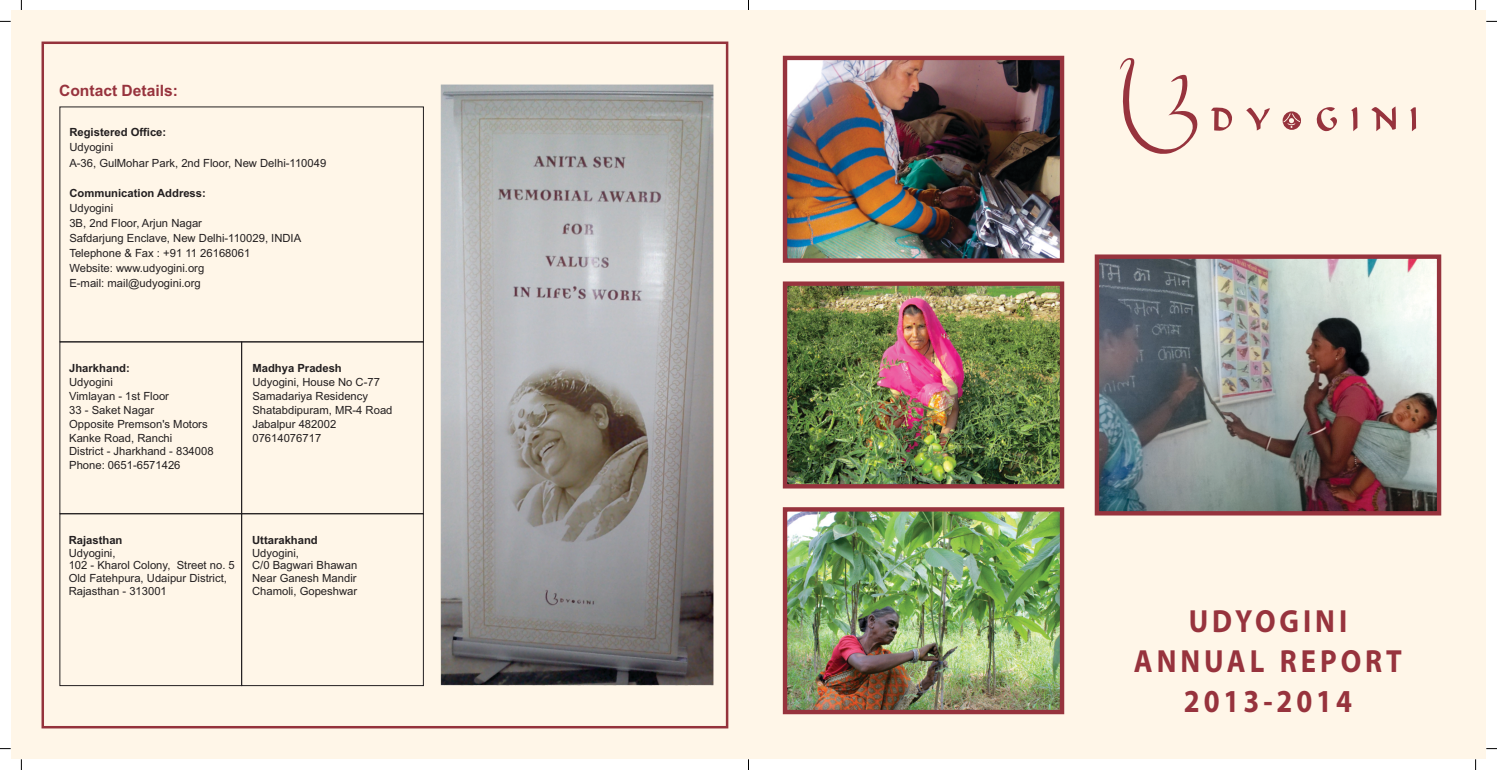
<style>
.page{position:relative;width:1497px;height:770px;background:#fff}
.page>*{position:absolute;margin:0;border:0;box-sizing:border-box;transform-origin:0 0}
.t1{font:700 32.12px/39.8px "Myriad Pro";letter-spacing:.14em;color:#97333d;text-align:center;scale:.89 1}
.t2{font:700 15.62px "Arial";color:#97333d}
.t3{font:11.25px/13.9px "Arial";color:#231f20}
.t4{font:700 11.25px "Arial";color:#231f20}
</style>
<div class="page">
<div style="left:748px;top:11px;width:738px;height:748px;background:#fff6e8"></div>
<svg style="left:1282px;top:111px;width:18px;height:19px"></svg>
<svg style="left:1120px;top:58px;width:77px;height:96px"></svg>
<svg style="left:1316px;top:107px;width:21px;height:25px"></svg>
<svg style="left:1351px;top:107px;width:6px;height:24px"></svg>
<svg style="left:1371px;top:107px;width:24px;height:24px"></svg>
<svg style="left:1410px;top:107px;width:5px;height:24px"></svg>
<svg style="left:1211px;top:107px;width:21px;height:24px"></svg>
<svg style="left:1246px;top:107px;width:23px;height:23px"></svg>
<img style="left:787px;top:286px;width:272px;height:197px">
<div style="left:782px;top:281px;width:282px;height:207px;border:4px solid #97333d"></div>
<img style="left:787px;top:61px;width:272px;height:197px">
<div style="left:782px;top:56px;width:282px;height:207px;border:4px solid #97333d"></div>
<img style="left:787px;top:512px;width:272px;height:197px">
<div style="left:782px;top:507px;width:282px;height:207px;border:4px solid #97333d"></div>
<img style="left:1099px;top:259px;width:337px;height:251px">
<div style="left:1094px;top:254px;width:347px;height:261px;border:4px solid #97333d"></div>
<div style="left:11px;top:11px;width:737px;height:748px;background:#fff6e8"></div>
<div style="left:41px;top:41px;width:687px;height:687px;border:3px solid #95333c"></div>
<img style="left:440px;top:84px;width:273px;height:601px">
<div style="left:241px;top:341px;width:182px;height:173px;border:1px solid #231f20"></div>
<div style="left:60px;top:341px;width:182px;height:173px;border:1px solid #231f20"></div>
<div style="left:60px;top:513px;width:182px;height:172px;border:1px solid #231f20"></div>
<h2 class="t2" style="left:59px;top:84px;width:120px">Contact Details:</h2>
<p class="t4" style="left:69px;top:128px;width:98px">Registered Office:</p>
<p class="t3" style="left:69px;top:141px;width:258px;line-height:15.1px">Udyogini<br>A-36, GulMohar Park, 2nd Floor, New Delhi-110049</p>
<p class="t4" style="left:69px;top:188px;width:138px">Communication Address:</p>
<p class="t3" style="left:69px;top:201px;width:233px;line-height:15.1px">Udyogini<br>3B, 2nd Floor, Arjun Nagar<br>Safdarjung Enclave, New Delhi-110029, INDIA<br>Telephone &amp; Fax : +91 11 26168061<br>Website: www.udyogini.org<br>E-mail: mail@udyogini.org</p>
<p class="t4" style="left:69px;top:364px;width:62px">Jharkhand:</p>
<p class="t3" style="left:69px;top:376px;width:146px">Udyogini<br>Vimlayan - 1st Floor<br>33 - Saket Nagar<br>Opposite Premson's Motors<br>Kanke Road, Ranchi<br>District - Jharkhand - 834008<br>Phone: 0651-6571426</p>
<p class="t4" style="left:252px;top:364px;width:91px">Madhya Pradesh</p>
<p class="t3" style="left:252px;top:376px;width:142px">Udyogini, House No C-77<br>Samadariya Residency<br>Shatabdipuram, MR-4 Road<br>Jabalpur 482002<br>07614076717</p>
<p class="t4" style="left:69px;top:536px;width:55px">Rajasthan</p>
<p class="t3" style="left:69px;top:547px;width:168px;line-height:12.6px">Udyogini,<br>102 - Kharol Colony, Street no. 5<br>Old Fatehpura, Udaipur District,<br>Rajasthan - 313001</p>
<p class="t4" style="left:252px;top:536px;width:67px">Uttarakhand</p>
<p class="t3" style="left:252px;top:547px;width:107px;line-height:12.6px">Udyogini,<br>C/0 Bagwari Bhawan<br>Near Ganesh Mandir<br>Chamoli, Gopeshwar</p>
<h1 class="t1" style="left:1133px;top:604px;width:302px">UDYOGINI<br>ANNUAL REPORT<br>2013-2014</h1>
</div>
